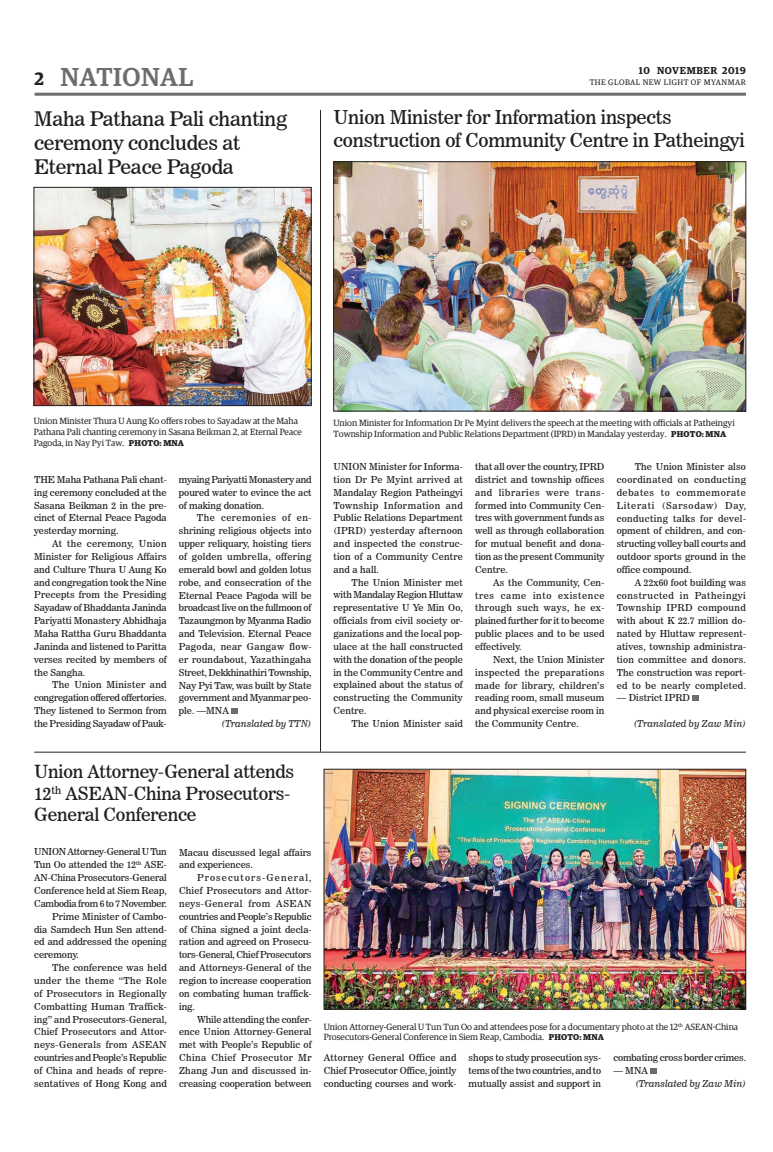
<style>
.page{position:relative;width:773px;height:1152px;background:#fff}
.page>*{position:absolute;margin:0;border:0;box-sizing:border-box;transform-origin:0 0}
.t1{font:500 26px "Guardian Egyp";letter-spacing:.02em;color:#6c6d70}
.t2{font:20px/24px "News 706 BT Roman C";letter-spacing:-.01em;color:#231f20}
.t3{font:19px/22.8px "News 706 BT Roman C";letter-spacing:-.01em;color:#231f20}
.t4{font:18px/21.6px "News 706 BT Roman C";letter-spacing:-.01em;color:#231f20}
.t5{font:600 18px "Guardian Egyp";color:#231f20}
.t6{font:600 10px "Guardian Egyp";letter-spacing:.06em;color:#231f20}
.t7{font:9.5px/12.9px "News 706 BT Roman C";color:#231f20;text-align:justify}
.t8{font:9.5px "News 706 BT Italic C";color:#231f20}
.t9{font:9.5px "News 706 BT Roman C";letter-spacing:-.02em;color:#231f20}
.t10{font:9.5px "News 706 BT Roman C";letter-spacing:.025em;color:#231f20}
.t11{font:9.5px "News 706 BT Roman C";letter-spacing:.02em;color:#231f20}
.t12{font:9.5px "News 706 BT Roman C";letter-spacing:.03em;color:#231f20}
.t13{font:9.5px "News 706 BT Roman C";letter-spacing:-.025em;color:#231f20}
.t14{font:9px/10.8px "Guardian Egyp";color:#231f20}
.t15{font:8px "Guardian Egyp";letter-spacing:.06em;color:#231f20}
.s1{font-weight:700;font-size:8.5px}
</style>
<div class="page">
<hr style="left:35px;top:93px;width:711px;height:3px;background:#6c6d70">
<img style="left:326px;top:771px;width:418px;height:236px">
<div style="left:324px;top:769px;width:422px;height:240px;border:1px solid #231f20"></div>
<svg style="left:231px;top:708px;width:6px;height:6px"></svg>
<img style="left:36px;top:189px;width:273px;height:215px">
<div style="left:34px;top:187px;width:277px;height:219px;border:1px solid #231f20"></div>
<hr style="left:34px;top:752px;width:712px;height:1px;background:#231f20">
<div style="left:692px;top:695px;width:7px;height:6px;background:#6c6d70"></div>
<img style="left:335px;top:164px;width:409px;height:245px">
<div style="left:333px;top:162px;width:413px;height:249px;border:1px solid #231f20"></div>
<svg style="left:650px;top:1068px;width:6px;height:6px"></svg>
<hr style="left:320px;top:110px;width:1px;height:642px;background:#231f20">
<h3 class="t5" style="left:35px;top:65px;width:11px">2</h3>
<p class="t6" style="left:638px;top:63px;width:109px">10 NOVEMBER 2019</p>
<h1 class="t1" style="left:61px;top:59px;width:134px">NATIONAL</h1>
<p class="t15" style="left:589px;top:77px;width:158px">THE GLOBAL NEW LIGHT OF MYANMAR</p>
<h2 class="t2" style="left:34px;top:106px;width:255px">Maha Pathana Pali chanting ceremony concludes at<br>Eternal Peace Pagoda</h2>
<h3 class="t3" style="left:333px;top:106px;width:412px">Union Minister for Information inspects construction of Community Centre in Patheingyi</h3>
<p class="t14" style="left:34px;top:415px;width:269px">Union Minister Thura U Aung Ko offers robes to Sayadaw at the Maha<br>Pathana Pali chanting ceremony in Sasana Beikman 2, at Eternal Peace<br>Pagoda, in Nay Pyi Taw. <span class="s1">PHOTO: MNA</span></p>
<p class="t14" style="left:333px;top:417px;width:403px">Union Minister for Information Dr Pe Myint delivers the speech at the meeting with officials at Patheingyi<br>Township Information and Public Relations Department (IPRD) in Mandalay yesterday. <span class="s1">PHOTO: MNA</span></p>
<p class="t7" style="left:34px;top:473px;width:134px">THE Maha Pathana Pali chant&shy;ing ceremony concluded at the Sasana Beikman 2 in the pre&shy;cinct of Eternal Peace Pagoda yesterday morning.</p>
<p class="t7" style="left:34px;top:537px;width:134px;text-indent:18px">At the ceremony, Union Minister for Religious Affairs and Culture Thura U Aung Ko and congregation took the Nine Precepts from the Presiding Sayadaw of Bhaddanta Janinda Pariyatti Monastery Abhidhaja Maha Rattha Guru Bhaddanta Janinda and listened to Paritta verses recited by members of the Sangha.</p>
<p class="t7" style="left:34px;top:679px;width:134px;text-indent:18px">The Union Minister and congregation offered offertories.<br>They listened to Sermon from the Presiding Sayadaw of Pauk-</p>
<p class="t7" style="left:179px;top:473px;width:134px">myaing Pariyatti Monastery and poured water to evince the act of making donation.</p>
<p class="t7" style="left:179px;top:512px;width:134px;text-indent:18px">The ceremonies of en&shy;shrining religious objects into upper reliquary, hoisting tiers of golden umbrella, offering emerald bowl and golden lotus robe, and consecration of the Eternal Peace Pagoda will be broadcast live on the fullmoon of Tazaungmon by Myanma Radio and Television. Eternal Peace Pagoda, near Gangaw flow&shy;er roundabout, Yazathingaha Street, Dekkhinathiri Township, Nay Pyi Taw, was built by State government and Myanmar peo&shy;ple. —MNA</p>
<p class="t8" style="left:222px;top:718px;width:91px">(Translated by TTN)</p>
<p class="t7" style="left:333px;top:460px;width:131px">UNION Minister for Informa&shy;tion Dr Pe Myint arrived at Mandalay Region Patheingyi Township Information and Public Relations Department (IPRD) yesterday afternoon and inspected the construc&shy;tion of a Community Centre and a hall.</p>
<p class="t7" style="left:333px;top:576px;width:131px;text-indent:18px">The Union Minister met with Mandalay Region Hluttaw representative U Ye Min Oo, officials from civil society or&shy;ganizations and the local pop&shy;ulace at the hall constructed with the donation of the people in the Community Centre and explained about the status of constructing the Community Centre.</p>
<p class="t7" style="left:351px;top:717px;width:113px">The Union Minister said</p>
<p class="t7" style="left:475px;top:460px;width:131px">that all over the country, IPRD district and township offices and libraries were trans&shy;formed into Community Cen&shy;tres with government funds as well as through collaboration for mutual benefit and dona&shy;tion as the present Community Centre.</p>
<p class="t7" style="left:475px;top:576px;width:131px;text-indent:18px">As the Community, Cen&shy;tres came into existence through such ways, he ex&shy;plained further for it to become public places and to be used effectively.</p>
<p class="t7" style="left:475px;top:653px;width:131px;text-indent:18px">Next, the Union Minister inspected the preparations made for library, children’s reading room, small museum and physical exercise room in the Community Centre.</p>
<p class="t7" style="left:616px;top:460px;width:131px;text-indent:18px">The Union Minister also coordinated on conducting debates to commemorate Literati (Sarsodaw) Day, conducting talks for devel&shy;opment of children, and con&shy;structing volley ball courts and outdoor sports ground in the office compound.</p>
<p class="t7" style="left:616px;top:576px;width:131px;text-indent:18px">A 22x60 foot building was constructed in Patheingyi Township IPRD compound with about K 22.7 million do&shy;nated by Hluttaw represent&shy;atives, township administra&shy;tion committee and donors.<br>The construction was report&shy;ed to be nearly completed.</p>
<p class="t7" style="left:616px;top:692px;width:75px">— District IPRD</p>
<p class="t8" style="left:633px;top:718px;width:114px">(Translated by Zaw Min)</p>
<h3 class="t4" style="left:34px;top:761px;width:261px">Union Attorney-General attends<br>12<sup>th</sup> ASEAN-China Prosecutors-<br>General Conference</h3>
<p class="t13" style="left:34px;top:846px;width:134px">UNION Attorney-General U Tun</p>
<p class="t7" style="left:34px;top:858px;width:134px">Tun Oo attended the 12<sup>th</sup> ASE-</p>
<p class="t7" style="left:34px;top:871px;width:134px">AN-China Prosecutors-General</p>
<p class="t7" style="left:34px;top:884px;width:134px">Conference held at Siem Reap,</p>
<p class="t9" style="left:34px;top:898px;width:134px">Cambodia from 6 to 7 November.</p>
<p class="t7" style="left:52px;top:910px;width:116px">Prime Minister of Cambo-</p>
<p class="t7" style="left:34px;top:923px;width:134px">dia Samdech Hun Sen attend-</p>
<p class="t7" style="left:34px;top:936px;width:134px">ed and addressed the opening</p>
<p class="t7" style="left:34px;top:948px;width:46px">ceremony.</p>
<p class="t7" style="left:52px;top:961px;width:116px">The conference was held</p>
<p class="t12" style="left:34px;top:975px;width:134px">under the theme “The Role</p>
<p class="t10" style="left:34px;top:988px;width:134px">of Prosecutors in Regionally</p>
<p class="t10" style="left:34px;top:1001px;width:134px">Combatting Human Traffick-</p>
<p class="t7" style="left:34px;top:1013px;width:134px">ing” and Prosecutors-General,</p>
<p class="t11" style="left:34px;top:1026px;width:134px">Chief Prosecutors and Attor-</p>
<p class="t12" style="left:34px;top:1039px;width:134px">neys-Generals from ASEAN</p>
<p class="t9" style="left:34px;top:1052px;width:134px">countries and People’s Republic</p>
<p class="t11" style="left:34px;top:1065px;width:134px">of China and heads of repre-</p>
<p class="t7" style="left:34px;top:1077px;width:134px">sentatives of Hong Kong and</p>
<p class="t7" style="left:179px;top:846px;width:134px">Macau discussed legal affairs and experiences.</p>
<p class="t7" style="left:179px;top:871px;width:134px;text-indent:18px">Prosecutors-General, Chief Prosecutors and Attor&shy;neys-General from ASEAN countries and People’s Republic of China signed a joint decla&shy;ration and agreed on Prosecu&shy;tors-General, Chief Prosecutors and Attorneys-General of the region to increase cooperation on combating human traffick&shy;ing.</p>
<p class="t7" style="left:179px;top:1013px;width:134px;text-indent:18px">While attending the confer&shy;ence Union Attorney-General met with People’s Republic of China Chief Prosecutor Mr Zhang Jun and discussed in&shy;creasing cooperation between</p>
<p class="t14" style="left:324px;top:1021px;width:416px">Union Attorney-General U Tun Tun Oo and attendees pose for a documentary photo at the 12<sup>th</sup> ASEAN-China<br>Prosecutors-General Conference in Siem Reap, Cambodia. <span class="s1">PHOTO: MNA</span></p>
<p class="t7" style="left:324px;top:1051px;width:134px">Attorney General Office and Chief Prosecutor Office, jointly conducting courses and work-</p>
<p class="t7" style="left:468px;top:1051px;width:134px">shops to study prosecution sys&shy;tems of the two countries, and to mutually assist and support in</p>
<p class="t7" style="left:613px;top:1051px;width:134px">combating cross border crimes.</p>
<p class="t7" style="left:613px;top:1064px;width:36px">— MNA</p>
<p class="t8" style="left:635px;top:1078px;width:112px">(Translated by Zaw Min)</p>
</div>
